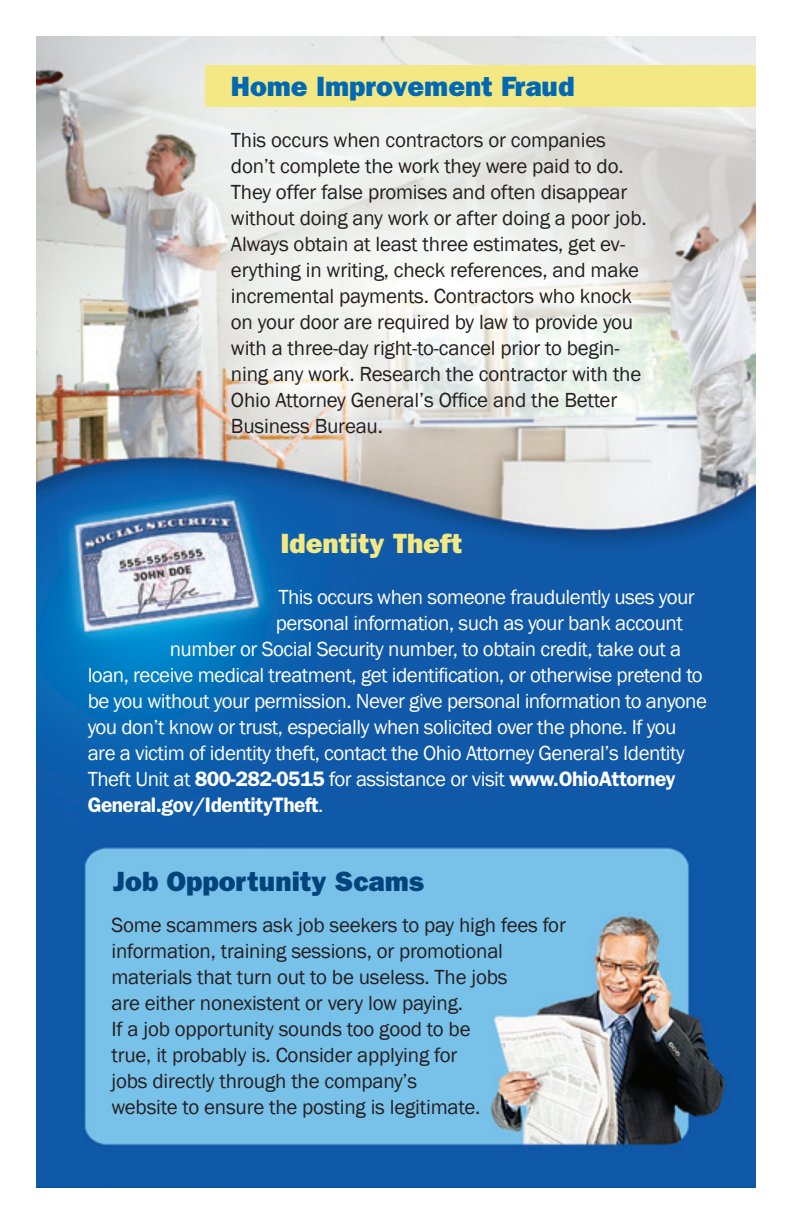
<style>
.page{position:relative;width:792px;height:1224px;background:#fff}
.page>*{position:absolute;margin:0;border:0;box-sizing:border-box;transform-origin:0 0}
.t1{font:28px "ITC Franklin Gothic Std Hvy";color:#0168b3}
.t2{font:28px "ITC Franklin Gothic Std Hvy";color:#00447b}
.t3{font:28px "ITC Franklin Gothic Std Hvy";color:#f3e883}
.t4{font:21px/26px "Franklin Gothic";letter-spacing:-.01em;color:#231f20}
.t5{font:21px "Franklin Gothic";letter-spacing:-.025em;color:#fff}
.t6{font:600 21px "ITC Franklin Gothic Std";letter-spacing:-.025em;color:#fff}
.s1{font-family:"ITC Franklin Gothic Std";font-weight:600}
.s2{font-family:"Franklin Gothic";font-weight:400}
</style>
<div class="page">
<img style="left:36px;top:36px;width:720px;height:1152px">
<div style="left:205px;top:65px;width:551px;height:41px;background:#f3e883"></div>
<p class="t1" style="left:231px;top:70px;width:345px">Home Improvement Fraud</p>
<p class="t4" style="left:231px;top:128px;width:417px">This occurs when contractors or companies don’t complete the work they were paid to do.<br>They offer false promises and often disappear without doing any work or after doing a poor job.<br>Always obtain at least three estimates, get ev&shy;erything in writing, check references, and make incremental payments. Contractors who knock on your door are required by law to provide you with a three-day right-to-cancel prior to begin&shy;ning any work. Research the contractor with the Ohio Attorney General’s Office and the Better Business Bureau.</p>
<p class="t3" style="left:280px;top:527px;width:183px">Identity Theft</p>
<p class="t5" style="left:278px;top:584px;width:418px">This occurs when someone fraudulently uses your</p>
<p class="t5" style="left:276px;top:610px;width:409px">personal information, such as your bank account</p>
<p class="t5" style="left:170px;top:636px;width:513px">number or Social Security number, to obtain credit, take out a</p>
<p class="t5" style="left:88px;top:662px;width:617px">loan, receive medical treatment, get identification, or otherwise pretend to</p>
<p class="t5" style="left:88px;top:688px;width:621px">be you without your permission. Never give personal information to anyone</p>
<p class="t5" style="left:88px;top:714px;width:590px">you don’t know or trust, especially when solicited over the phone. If you</p>
<p class="t5" style="left:88px;top:740px;width:599px">are a victim of identity theft, contact the Ohio Attorney General’s Identity</p>
<p class="t5" style="left:88px;top:766px;width:589px">Theft Unit at <span class="s1">800-282-0515</span> for assistance or visit <span class="s1">www.OhioAttorney</span></p>
<p class="t6" style="left:88px;top:792px;width:237px">General.gov/IdentityTheft<span class="s2">.</span></p>
<p class="t2" style="left:113px;top:865px;width:313px">Job Opportunity Scams</p>
<p class="t4" style="left:111px;top:913px;width:456px">Some scammers ask job seekers to pay high fees for information, training sessions, or promotional materials that turn out to be useless. The jobs<br>are either nonexistent or very low paying.<br>If a job opportunity sounds too good to be<br>true, it probably is. Consider applying for<br>jobs directly through the company’s<br>website to ensure the posting is legitimate.</p>
</div>
